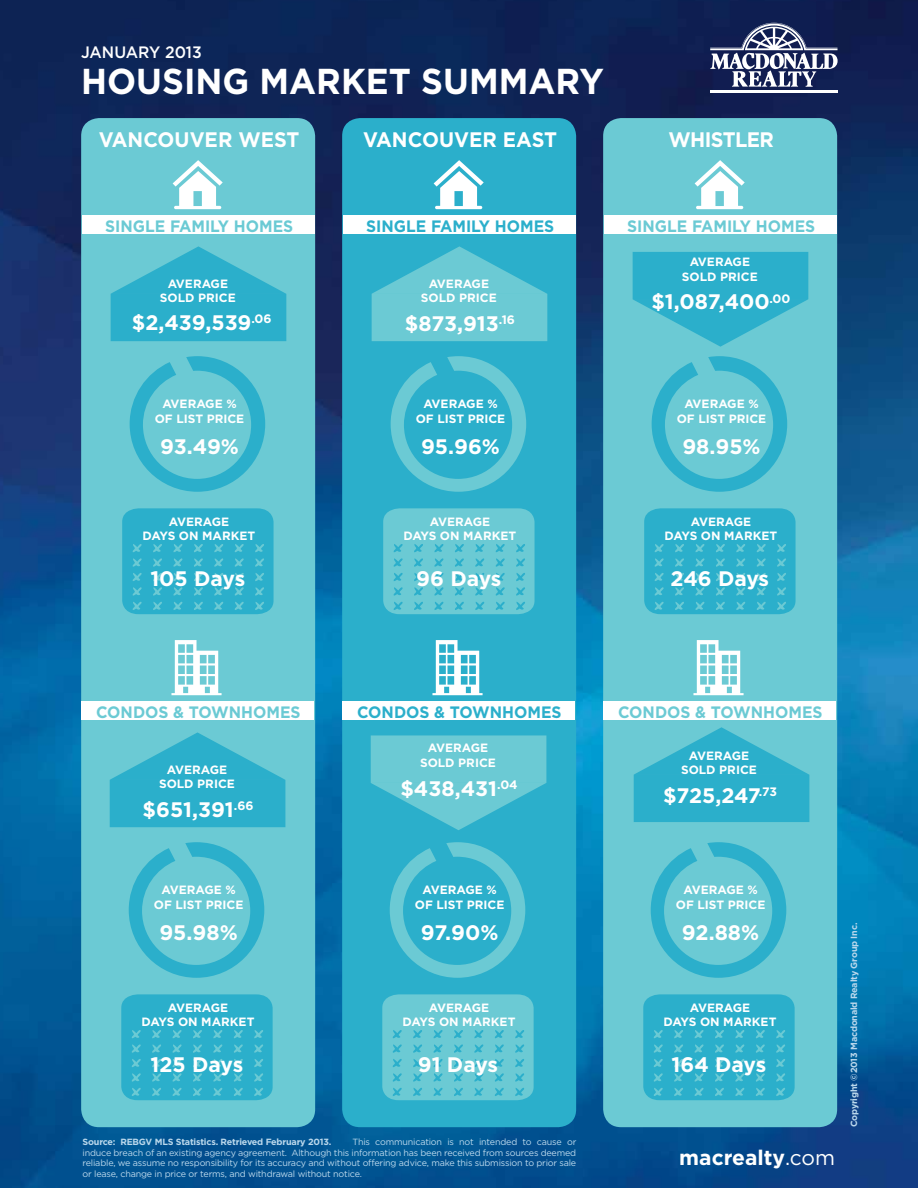
<style>
.page{position:relative;width:918px;height:1188px;background:#fff}
.page>*{position:absolute;margin:0;border:0;box-sizing:border-box;transform-origin:0 0}
.t1{font:700 36px "Gotham";color:#fff;scale:.95 1}
.t2{font:700 21px "Gotham";color:#fff}
.t3{font:700 21px "Gotham";color:#fff;scale:.95 1}
.t4{font:700 21px "Gotham";letter-spacing:-.03em;color:#fff;scale:.95 1}
.t5{font:700 16.5px "Gotham";color:#6bcad4;scale:.95 1}
.t6{font:700 16.5px "Gotham";color:#2bafcb;scale:.95 1}
.t7{font:500 16.5px "Gotham";color:#fff;scale:.95 1}
.t8{font:700 12px/14.4px "Gotham";color:#fff}
.t9{font:9px/10.8px "Gotham";letter-spacing:-.02em;color:#bbd8ec;text-align:justify}
.t10{font:700 9px "Gotham";letter-spacing:-.02em;color:#bbd8ec}
.s1{font-weight:400}
</style>
<div class="page">
<img style="left:0;top:0;width:918px;height:1188px">
<div style="left:81px;top:118px;width:234px;height:1009px;background:#6bcad4;border-radius:18px"></div>
<hr style="left:710px;top:92px;width:128px;height:1px;background:#fff">
<hr style="left:710px;top:90px;width:128px;height:2px;background:#fff">
<svg style="left:710px;top:23px;width:128px;height:64px"></svg>
<svg style="left:173px;top:160px;width:50px;height:49px"></svg>
<svg style="left:130px;top:356px;width:135px;height:136px"></svg>
<svg style="left:122px;top:508px;width:152px;height:106px"></svg>
<div style="left:82px;top:216px;width:232px;height:18px;background:#fff"></div>
<svg style="left:171px;top:640px;width:51px;height:55px"></svg>
<div style="left:81px;top:702px;width:233px;height:18px;background:#fff"></div>
<svg style="left:129px;top:842px;width:135px;height:136px"></svg>
<svg style="left:121px;top:994px;width:152px;height:106px"></svg>
<div style="left:342px;top:118px;width:234px;height:1009px;background:#2bafcb;border-radius:18px"></div>
<svg style="left:434px;top:160px;width:50px;height:49px"></svg>
<svg style="left:391px;top:356px;width:135px;height:136px"></svg>
<svg style="left:383px;top:508px;width:152px;height:106px"></svg>
<div style="left:343px;top:216px;width:232px;height:18px;background:#fff"></div>
<svg style="left:432px;top:640px;width:51px;height:55px"></svg>
<div style="left:342px;top:702px;width:232px;height:18px;background:#fff"></div>
<svg style="left:390px;top:842px;width:135px;height:136px"></svg>
<svg style="left:382px;top:994px;width:152px;height:106px"></svg>
<div style="left:603px;top:118px;width:234px;height:1009px;background:#6bcad4;border-radius:18px"></div>
<svg style="left:695px;top:160px;width:50px;height:49px"></svg>
<svg style="left:652px;top:356px;width:135px;height:136px"></svg>
<svg style="left:644px;top:508px;width:152px;height:106px"></svg>
<div style="left:604px;top:216px;width:232px;height:18px;background:#fff"></div>
<svg style="left:693px;top:640px;width:51px;height:55px"></svg>
<div style="left:603px;top:702px;width:233px;height:18px;background:#fff"></div>
<svg style="left:651px;top:842px;width:135px;height:136px"></svg>
<svg style="left:643px;top:994px;width:152px;height:106px"></svg>
<svg style="left:111px;top:246px;width:175px;height:95px"></svg>
<svg style="left:110px;top:732px;width:175px;height:95px"></svg>
<svg style="left:372px;top:246px;width:175px;height:95px"></svg>
<svg style="left:371px;top:735px;width:175px;height:95px"></svg>
<svg style="left:633px;top:252px;width:175px;height:95px"></svg>
<svg style="left:634px;top:727px;width:175px;height:95px"></svg>
<h3 class="t7" style="left:81px;top:42px;width:128px">JANUARY 2013</h3>
<h1 class="t1" style="left:81px;top:59px;width:552px">HOUSING MARKET SU MMARY</h1>
<h2 class="t3" style="left:99px;top:127px;width:213px">VANCOUVER WEST</h2>
<h2 class="t3" style="left:363px;top:127px;width:162px">VANCOUVER EAS</h2>
<h2 class="t3" style="left:544px;top:127px;width:15px">T</h2>
<h2 class="t4" style="left:668px;top:127px;width:113px">WHISTLER</h2>
<h3 class="t5" style="left:105px;top:216px;width:81px">SINGLE FAM</h3>
<h3 class="t5" style="left:205px;top:216px;width:94px">ILY HOMES</h3>
<h3 class="t6" style="left:366px;top:216px;width:81px">SINGLE FAM</h3>
<h3 class="t6" style="left:466px;top:216px;width:94px">ILY HOMES</h3>
<h3 class="t5" style="left:627px;top:216px;width:81px">SINGLE FAM</h3>
<h3 class="t5" style="left:727px;top:216px;width:94px">ILY HOMES</h3>
<p class="t8" style="left:160px;top:276px;width:77px;text-align:center">AVERAGE<br>SOLD PRICE</p>
<h2 class="t2" style="left:132px;top:310px;width:141px">$2,439,539<sup>.06</sup></h2>
<p class="t8" style="left:421px;top:276px;width:77px;text-align:center">AVERAGE<br>SOLD PRICE</p>
<h2 class="t2" style="left:405px;top:311px;width:112px">$873,913<sup>.16</sup></h2>
<p class="t8" style="left:682px;top:255px;width:77px;text-align:center">AVERAGE<br>SOLD PRICE</p>
<h2 class="t2" style="left:651px;top:289px;width:141px">$1,087,400<sup>.00</sup></h2>
<p class="t8" style="left:155px;top:397px;width:89px;text-indent:51px">GE %<br>OF LIST PRICE</p>
<p class="t8" style="left:162px;top:397px;width:27px">AVERA</p>
<p class="t8" style="left:416px;top:397px;width:89px;text-indent:51px">GE %<br>OF LIST PRICE</p>
<p class="t8" style="left:423px;top:397px;width:27px">AVERA</p>
<p class="t8" style="left:677px;top:397px;width:89px;text-indent:51px">GE %<br>OF LIST PRICE</p>
<p class="t8" style="left:684px;top:397px;width:27px">AVERA</p>
<h2 class="t2" style="left:160px;top:434px;width:80px">93.49%</h2>
<h2 class="t2" style="left:421px;top:434px;width:80px">95.96%</h2>
<h2 class="t2" style="left:682px;top:434px;width:80px">98.95%</h2>
<p class="t8" style="left:143px;top:514px;width:86px;text-indent:69px">GE<br>DAYS ON MARKET</p>
<p class="t8" style="left:169px;top:514px;width:27px">AVERA</p>
<p class="t8" style="left:404px;top:514px;width:86px;text-indent:69px">GE<br>DAYS ON MARKET</p>
<p class="t8" style="left:430px;top:514px;width:27px">AVERA</p>
<p class="t8" style="left:665px;top:514px;width:86px;text-indent:69px">GE<br>DAYS ON MARKET</p>
<p class="t8" style="left:691px;top:514px;width:27px">AVERA</p>
<h2 class="t2" style="left:150px;top:565px;width:96px">105 DAYS</h2>
<h2 class="t2" style="left:416px;top:565px;width:87px">96 DAYS</h2>
<h2 class="t2" style="left:671px;top:565px;width:100px">246 DAYS</h2>
<h3 class="t5" style="left:96px;top:702px;width:217px">CONDOS &amp; TOWNHOMES</h3>
<p class="t8" style="left:159px;top:762px;width:77px;text-align:center">AVERAGE<br>SOLD PRICE</p>
<h2 class="t2" style="left:143px;top:797px;width:112px">$651,391<sup>.66</sup></h2>
<h3 class="t6" style="left:357px;top:702px;width:217px">CONDOS &amp; TOWNHOMES</h3>
<p class="t8" style="left:420px;top:741px;width:77px;text-align:center">AVERAGE<br>SOLD PRICE</p>
<h2 class="t2" style="left:400px;top:775px;width:119px">$438,431<sup>.04</sup></h2>
<h3 class="t5" style="left:618px;top:702px;width:217px">CONDOS &amp; TOWNHOMES</h3>
<p class="t8" style="left:681px;top:748px;width:77px;text-align:center">AVERAGE<br>SOLD PRICE</p>
<h2 class="t2" style="left:663px;top:783px;width:116px">$725,247<sup>.73</sup></h2>
<p class="t8" style="left:154px;top:883px;width:89px;text-indent:51px">GE %<br>OF LIST PRICE</p>
<p class="t8" style="left:161px;top:883px;width:27px">AVERA</p>
<p class="t8" style="left:415px;top:883px;width:89px;text-indent:51px">GE %<br>OF LIST PRICE</p>
<p class="t8" style="left:422px;top:883px;width:27px">AVERA</p>
<p class="t8" style="left:676px;top:883px;width:89px;text-indent:51px">GE %<br>OF LIST PRICE</p>
<p class="t8" style="left:683px;top:883px;width:27px">AVERA</p>
<h2 class="t2" style="left:160px;top:920px;width:80px">95.98%</h2>
<h2 class="t2" style="left:421px;top:920px;width:79px">97.90%</h2>
<h2 class="t2" style="left:682px;top:920px;width:79px">92.88%</h2>
<p class="t8" style="left:142px;top:1000px;width:86px;text-indent:69px">GE<br>DAYS ON MARKET</p>
<p class="t8" style="left:168px;top:1000px;width:27px">AVERA</p>
<p class="t8" style="left:403px;top:1000px;width:86px;text-indent:69px">GE<br>DAYS ON MARKET</p>
<p class="t8" style="left:429px;top:1000px;width:27px">AVERA</p>
<p class="t8" style="left:664px;top:1000px;width:86px;text-indent:69px">GE<br>DAYS ON MARKET</p>
<p class="t8" style="left:690px;top:1000px;width:27px">AVERA</p>
<h2 class="t2" style="left:151px;top:1052px;width:94px">125 DAYS</h2>
<h2 class="t2" style="left:418px;top:1052px;width:82px">91 DAYS</h2>
<h2 class="t2" style="left:672px;top:1052px;width:96px">164 DAYS</h2>
<p class="t10" style="left:83px;top:1136px;width:250px">SOURCE: REBGV MLS STATISTICS. RETRIEVED FEBRUARY 2013.</p>
<p class="t9" style="left:83px;top:1136px;width:495px;text-indent:270px">This communication is not intended to cause or induce breach of an existing agency agreement. Although this information has been received from sources deemed reliable, we assume no responsibility for its accuracy and without offering advice, make this submission to prior sale or lease, change in price or terms, and withdrawal without notice.</p>
<h2 class="t2" style="left:679px;top:1145px;width:157px">MACREALTY<span class="s1">.com</span></h2>
<p class="t10" style="left:849px;top:1127px;width:206px;rotate:-90deg">COPYRIGHT ©2013 MACDONALD REALTY GROUP I NC.</p>
</div>
